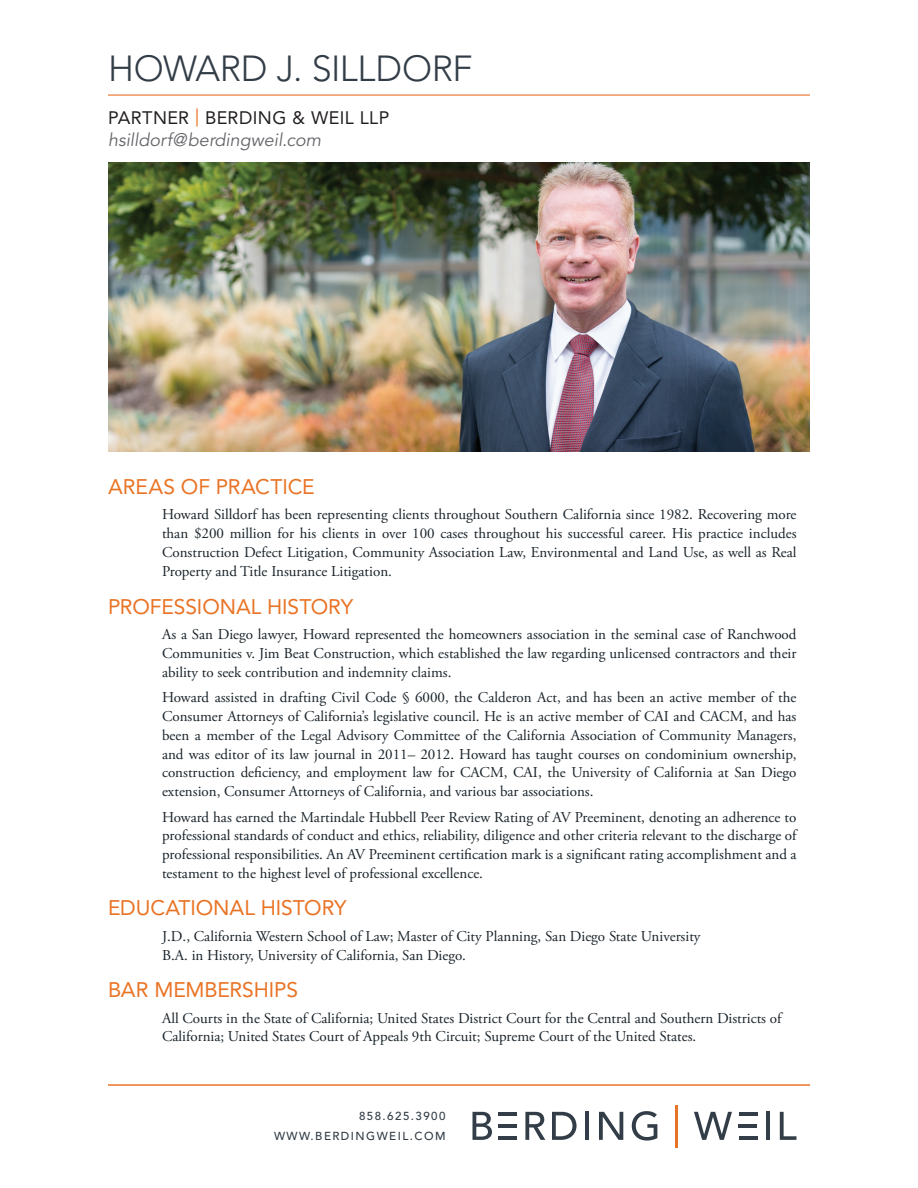
<style>
.page{position:relative;width:918px;height:1188px;background:#fff}
.page>*{position:absolute;margin:0;border:0;box-sizing:border-box;transform-origin:0 0}
.t1{font:300 36px "Avenir";letter-spacing:-.01em;color:#323d47}
.t2{font:21px "Avenir";letter-spacing:-.005em;color:#e97324}
.t3{font:italic 18px/22.5px "Avenir";color:#646569}
.t4{font:15px/18.8px "Adobe Garamond Pro";color:#19232a;text-align:justify}
.t5{font:500 11.55px/20px "Avenir";letter-spacing:.125em;color:#323d47;text-align:right}
.s1{font-style:normal;color:#231f20}
.s2{font-style:normal;color:#e97324}
</style>
<div class="page">
<hr style="left:108px;top:1084px;width:702px;height:2px;background:#e97324">
<svg style="left:472px;top:1112px;width:20px;height:28px"></svg>
<hr style="left:498px;top:1124px;width:19px;height:3px;background:#323d47">
<hr style="left:498px;top:1136px;width:19px;height:4px;background:#323d47">
<hr style="left:498px;top:1112px;width:19px;height:3px;background:#323d47">
<hr style="left:739px;top:1124px;width:18px;height:3px;background:#323d47">
<hr style="left:739px;top:1136px;width:18px;height:4px;background:#323d47">
<hr style="left:739px;top:1112px;width:18px;height:3px;background:#323d47">
<svg style="left:525px;top:1112px;width:20px;height:28px"></svg>
<svg style="left:552px;top:1112px;width:25px;height:28px"></svg>
<hr style="left:585px;top:1112px;width:4px;height:28px;background:#323d47">
<svg style="left:599px;top:1112px;width:24px;height:28px"></svg>
<svg style="left:632px;top:1111px;width:25px;height:30px"></svg>
<svg style="left:694px;top:1112px;width:38px;height:28px"></svg>
<hr style="left:766px;top:1112px;width:4px;height:28px;background:#323d47">
<svg style="left:780px;top:1112px;width:16px;height:28px"></svg>
<hr style="left:675px;top:1105px;width:3px;height:43px;background:#e97324">
<img style="left:108px;top:162px;width:702px;height:289px">
<hr style="left:108px;top:94px;width:702px;height:2px;background:#e97324">
<h1 class="t1" style="left:108px;top:47px;width:366px">HOWARD J. SILLDORF</h1>
<p class="t3" style="left:108px;top:107px;width:283px"><span class="s1">PARTNER</span> <span class="s2">|</span> <span class="s1">BERDING &amp; WEIL LLP </span>hsilldorf@berdingweil.com</p>
<h2 class="t2" style="left:108px;top:474px;width:208px">AREAS OF PRACTICE</h2>
<p class="t4" style="left:162px;top:506px;width:636px">Howard Silldorf has been representing clients throughout Southern California since 1982. Recovering more than $200 million for his clients in over 100 cases throughout his successful career. His practice includes Construction Defect Litigation, Community Association Law, Environmental and Land Use, as well as Real Property and Title Insurance Litigation.</p>
<h2 class="t2" style="left:108px;top:594px;width:247px">PROFESSIONAL HISTORY</h2>
<p class="t4" style="left:162px;top:626px;width:636px">As a San Diego lawyer, Howard represented the homeowners association in the seminal case of Ranchwood Communities v. Jim Beat Construction, which established the law regarding unlicensed contractors and their ability to seek contribution and indemnity claims.</p>
<p class="t4" style="left:162px;top:689px;width:636px">Howard assisted in drafting Civil Code § 6000, the Calderon Act, and has been an active member of the Consumer Attorneys of California’s legislative council. He is an active member of CAI and CACM, and has been a member of the Legal Advisory Committee of the California Association of Community Managers, and was editor of its law journal in 2011– 2012. Howard has taught courses on condominium ownership, construction deficiency, and employment law for CACM, CAI, the University of California at San Diego extension, Consumer Attorneys of California, and various bar associations.</p>
<p class="t4" style="left:162px;top:808px;width:636px">Howard has earned the Martindale Hubbell Peer Review Rating of AV Preeminent, denoting an adherence to professional standards of conduct and ethics, reliability, diligence and other criteria relevant to the discharge of professional responsibilities. An AV Preeminent certification mark is a significant rating accomplishment and a testament to the highest level of professional excellence.</p>
<h2 class="t2" style="left:108px;top:896px;width:240px">EDUCATIONAL HISTORY</h2>
<p class="t4" style="left:162px;top:927px;width:540px">J.D., California Western School of Law; Master of City Planning, San Diego State University<br>B.A. in History, University of California, San Diego.</p>
<h2 class="t2" style="left:108px;top:978px;width:192px">BAR MEMBERSHIPS</h2>
<p class="t4" style="left:162px;top:1009px;width:621px">All Courts in the State of California; United States District Court for the Central and Southern Districts of<br>California; United States Court of Appeals 9th Circuit; Supreme Court of the United States.</p>
<p class="t5" style="left:274px;top:1106px;width:173px">858.625.3900<br>WWW.BERDINGWEIL.COM</p>
</div>
